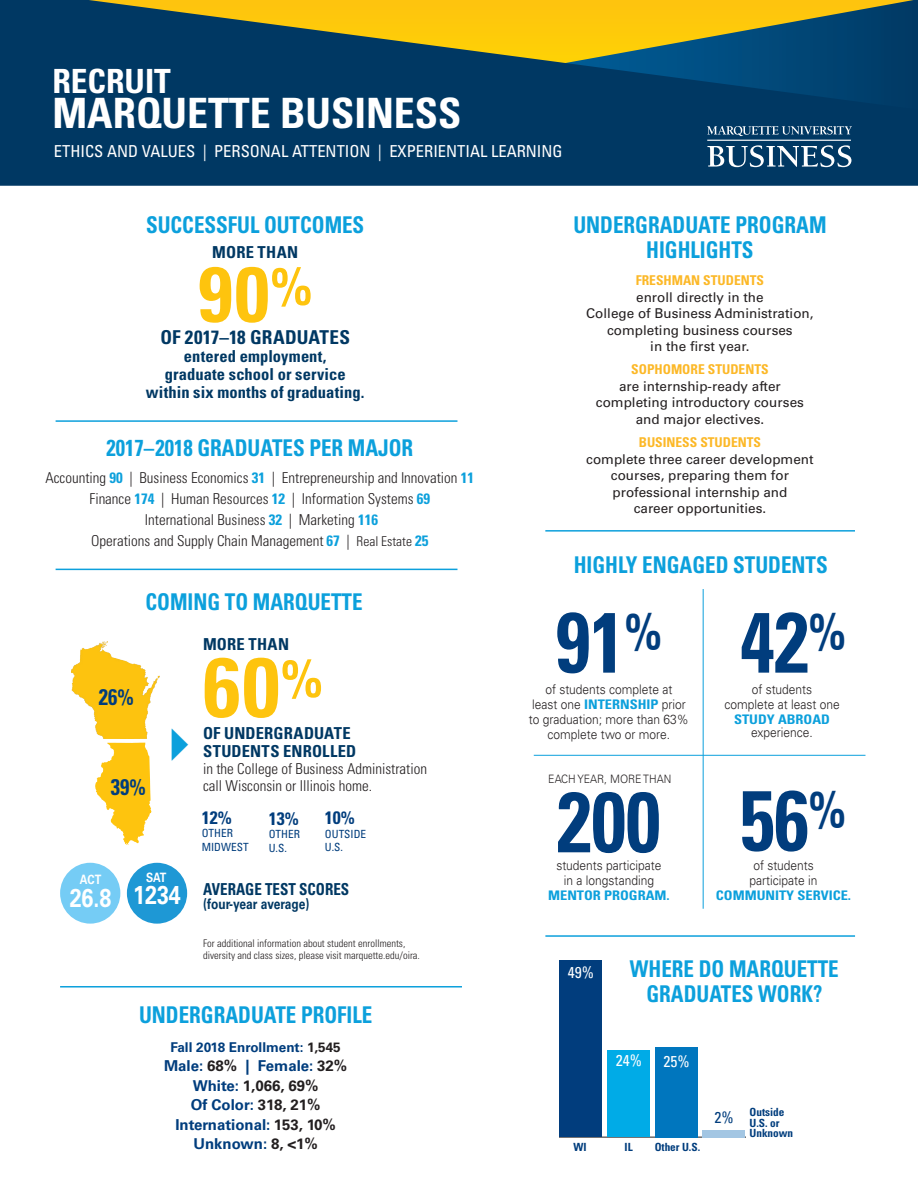
<style>
.page{position:relative;width:918px;height:1188px;background:#fff}
.page>*{position:absolute;margin:0;border:0;box-sizing:border-box;transform-origin:0 0}
.t1{font:700 condensed 85.35px "Univers LT Std";color:#013d7d;scale:.91 1}
.body_2{font:700 condensed 84.15px "Univers LT Std";color:#fec40e}
.body_2-2{font:700 condensed 78px "Univers LT Std";color:#fec40e}
.t2{font:700 condensed 52.35px "Univers LT Std";color:#013d7d;scale:.91 1}
.t3{font:45px "Creative Arrows LT One";color:#0ca0dc}
.t4{font:700 condensed 41.85px "Univers LT Std";color:#fff}
.t5{font:700 condensed 33.3px "Univers LT Std";color:#fff}
.t6{font:700 25.8px "Univers LT Std";color:#fff;scale:.83 1}
.Headers{font:700 condensed 23.1px/25.2px "Univers LT Std";color:#0ca0dc;text-align:center;scale:.91 1}
.t7{font:700 condensed 22.5px "Univers LT Std";color:#013d7d;scale:.93 1}
.body_2-3{font:700 condensed 19.2px "Univers LT Std";letter-spacing:.005em;color:#003863}
.t8{font:700 condensed 18px "Univers LT Std";color:#013d7d}
.body_2-4{font:700 condensed 16.5px/18px "Univers LT Std";letter-spacing:.01em;color:#003863;text-align:center}
.t9{font:condensed 16.5px "Univers LT Std";color:#fff}
.body_2-5{font:700 condensed 16.5px "Univers LT Std";letter-spacing:.01em;color:#003863;scale:.91 1}
.t10{font:condensed 15.75px "Univers LT Std";color:#fff}
.t11{font:condensed 15.75px "Univers LT Std";color:#013d7d}
.body_2-6{font:300 condensed 15px/21px "Univers LT Std";color:#231f20;text-align:center}
.t12{font:700 15px "Univers LT Std";color:#013d7d}
.t13{font:700 15px "Univers LT Std";color:#231f20}
.t14{font:700 14.4px "Univers LT Std";letter-spacing:-.01em;color:#003863;scale:.83 1}
.t15{font:13.5px/16.5px "Univers LT Std";color:#231f20;text-align:center}
.t16{font:700 13.5px "Univers LT Std";color:#013d7d}
.t17{font:300 13.2px/15px "Univers LT Std";color:#231f20;text-align:center;scale:.91 1}
.t18{font:700 12.9px "Univers LT Std";letter-spacing:-.01em;color:#fff;scale:.83 1}
.t19{font:300 11.55px "Univers LT Std";color:#231f20;scale:.91 1}
.t20{font:700 condensed 11.25px "Univers LT Std";color:#013d7d}
.t21{font:condensed 11.25px/13.5px "Univers LT Std";color:#013d7d}
.t22{font:300 condensed 10.5px/12px "Univers LT Std";color:#231f20}
.s1{font-weight:700;color:#0ca0dc}
.s2{font-size:13.5px}
.s3{font-weight:700;font-stretch:condensed;color:#fcb827}
.s4{color:#231f20}
.s5{color:#013d7d}
.s6{font-weight:700;font-stretch:condensed;color:#0ca0dc}
</style>
<div class="page">
<svg style="left:0;top:0;width:918px;height:186px;background:#285057"></svg>
<img style="left:71px;top:641px;width:88px;height:97px">
<svg style="left:95px;top:743px;width:56px;height:102px"></svg>
<hr style="left:56px;top:569px;width:401px;height:1px;background:#0ca0dc">
<hr style="left:60px;top:986px;width:402px;height:2px;background:#0ca0dc">
<hr style="left:56px;top:420px;width:401px;height:2px;background:#0ca0dc">
<hr style="left:534px;top:755px;width:331px;height:1px;background:#0ca0dc">
<hr style="left:703px;top:589px;width:1px;height:320px;background:#0ca0dc">
<hr style="left:559px;top:1137px;width:186px;height:1px;background:#231f20">
<div style="left:702px;top:1130px;width:43px;height:7px;background:#a3c6e3"></div>
<div style="left:655px;top:1047px;width:43px;height:90px;background:#0076be"></div>
<div style="left:607px;top:1051px;width:43px;height:86px;background:#00abe7"></div>
<div style="left:560px;top:961px;width:42px;height:176px;background:#013d7d"></div>
<hr style="left:545px;top:935px;width:310px;height:2px;background:#0ca0dc">
<hr style="left:545px;top:530px;width:310px;height:2px;background:#0ca0dc">
<svg style="left:707px;top:126px;width:145px;height:10px"></svg>
<hr style="left:707px;top:140px;width:144px;height:1px;background:#fff">
<svg style="left:707px;top:145px;width:144px;height:22px"></svg>
<div style="left:60px;top:863px;width:60px;height:61px;background:#75ccf5;border-radius:50%"></div>
<div style="left:127px;top:863px;width:60px;height:61px;background:#1e98d5;border-radius:50%"></div>
<p class="t5" style="left:52px;top:61px;width:120px">RECRUIT</p>
<p class="t4" style="left:52px;top:88px;width:411px">MARQUETTE BUSINESS</p>
<p class="t9" style="left:54px;top:141px;width:510px">ETHICS AND VALUES | PERSONAL ATTENTION | EXPERIENTIAL LEARNING</p>
<p class="Headers" style="left:146px;top:212px;width:241px">SUCCESSFUL OUTCOMES</p>
<p class="body_2-4" style="left:212px;top:243px;width:88px">MORE THAN</p>
<p class="body_2-2" style="left:198px;top:246px;width:116px">90<sup>%</sup></p>
<p class="body_2-3" style="left:160px;top:325px;width:191px">OF 2017–18 GRADUATES</p>
<p class="body_2-4" style="left:146px;top:347px;width:220px">entered employment,<br>graduate school or service within six months of graduating.</p>
<p class="Headers" style="left:106px;top:435px;width:339px">2017–2018 GRADUATES PER MAJOR</p>
<p class="body_2-6" style="left:45px;top:467px;width:430px">Accounting <span class="s1">90</span> | Business Economics <span class="s1">31</span> | Entrepreneurship and Innovation <span class="s1">11<br></span>Finance <span class="s1">174</span> | Human Resources <span class="s1">12</span> | Information Systems <span class="s1">69</span></p>
<p class="body_2-6" style="left:91px;top:509px;width:339px">International Business <span class="s1">32</span> | Marketing <span class="s1">116<br></span>Operations and Supply Chain Management <span class="s1">67</span> | <span class="s2">Real Estate</span> <span class="s1">25</span></p>
<p class="Headers" style="left:573px;top:212px;width:280px">UNDERGRADUATE PROGRAM</p>
<p class="Headers" style="left:646px;top:237px;width:119px">HIGHLIGHTS</p>
<p class="t15" style="left:586px;top:272px;width:229px"><span class="s3">FRESHMAN STUDENTS<br></span>enroll directly in the<br>College of Business Administration, completing business courses<br>in the first year.</p>
<p class="t15" style="left:596px;top:362px;width:210px"><span class="s3">SOPHOMORE STUDENTS<br></span>are internship-ready after completing introductory courses and major electives.</p>
<p class="t15" style="left:586px;top:434px;width:229px"><span class="s3">BUSINESS STUDENTS<br></span>complete three career development courses, preparing them for professional internship and<br>career opportunities.</p>
<p class="Headers" style="left:574px;top:552px;width:281px">HIGHLY ENGAGED STUDENTS</p>
<p class="Headers" style="left:146px;top:589px;width:240px">COMING TO MARQUETTE</p>
<p class="body_2-4" style="left:203px;top:635px;width:88px">MORE THAN</p>
<p class="body_2" style="left:203px;top:636px;width:121px">60<sup>%</sup></p>
<p class="body_2-4" style="left:203px;top:724px;width:155px;text-align:left">OF UNDERGRADUATE<br>STUDENTS ENROLLED</p>
<p class="body_2-6" style="left:203px;top:761px;width:226px;line-height:16.5px;text-align:left">in the College of Business Administration call Wisconsin or Illinois home.</p>
<p class="t7" style="left:99px;top:683px;width:39px">26%</p>
<p class="t3" style="left:172px;top:725px;width:18px">z</p>
<p class="t7" style="left:111px;top:773px;width:39px">39%</p>
<p class="t18" style="left:80px;top:872px;width:27px">ACT</p>
<p class="t6" style="left:70px;top:882px;width:52px">26.8</p>
<p class="t18" style="left:146px;top:870px;width:26px">SAT</p>
<p class="t6" style="left:133px;top:880px;width:59px">1234</p>
<p class="t8" style="left:202px;top:806px;width:31px">12%</p>
<p class="t21" style="left:202px;top:826px;width:33px">OTHER</p>
<p class="t21" style="left:202px;top:840px;width:48px">MIDWEST</p>
<p class="t8" style="left:269px;top:807px;width:31px">13%</p>
<p class="t21" style="left:269px;top:827px;width:33px">OTHER<br>U.S.</p>
<p class="t8" style="left:325px;top:807px;width:31px">10%</p>
<p class="t21" style="left:325px;top:827px;width:43px">OUTSIDE<br>U.S.</p>
<p class="body_2-5" style="left:203px;top:879px;width:162px">AVERAGE TEST SCORES</p>
<p class="t14" style="left:203px;top:896px;width:129px">(four-year average)</p>
<p class="t22" style="left:203px;top:937px;width:218px">For additional information about student enrollments, diversity and class sizes, please visit marquette.edu/oira.</p>
<p class="Headers" style="left:139px;top:1002px;width:258px">UNDERGRADUATE PROFILE</p>
<p class="t16" style="left:170px;top:1039px;width:172px">Fall 2018 Enrollment: <span class="s4">1,545</span></p>
<p class="t12" style="left:164px;top:1057px;width:185px">Male: <span class="s4">68%</span> | Female: <span class="s4">32%</span></p>
<p class="t13" style="left:193px;top:1077px;width:127px"><span class="s5">White:</span> 1,066, 69%</p>
<p class="t12" style="left:191px;top:1096px;width:131px">Of Color: <span class="s4">318, 21%</span></p>
<p class="t12" style="left:175px;top:1116px;width:162px">International: <span class="s4">153, 10%</span></p>
<p class="t12" style="left:193px;top:1135px;width:126px">Unknown: <span class="s4">8, &lt;1%</span></p>
<p class="t1" style="left:556px;top:590px;width:118px">91<sup>%</sup></p>
<p class="t1" style="left:740px;top:590px;width:118px">42<sup>%</sup></p>
<p class="t17" style="left:529px;top:682px;width:177px">of students complete at<br>least one <span class="s6">INTERNSHIP</span> prior to graduation; more than 63% complete two or more.</p>
<p class="t19" style="left:548px;top:772px;width:137px">EACH YEAR, MORE THAN</p>
<p class="t1" style="left:557px;top:770px;width:115px">200</p>
<p class="t17" style="left:548px;top:858px;width:135px">students participate<br>in a longstanding<br><span class="s6">MENTOR PROGRAM.</span></p>
<p class="t17" style="left:724px;top:682px;width:128px">of students<br>complete at least one<br><span class="s6">STUDY ABROAD</span></p>
<p class="t17" style="left:751px;top:725px;width:69px">experience.</p>
<p class="t1" style="left:740px;top:768px;width:77px">56</p>
<p class="t2" style="left:809px;top:778px;width:42px">%</p>
<p class="t17" style="left:716px;top:858px;width:150px">of students<br>participate in<br><span class="s6">COMMUNITY SERVICE.</span></p>
<p class="t10" style="left:568px;top:962px;width:28px">49%</p>
<p class="Headers" style="left:630px;top:956px;width:231px">WHERE DO MARQUETTE<br>GRADUATES WORK?</p>
<p class="t10" style="left:616px;top:1051px;width:28px">24%</p>
<p class="t10" style="left:664px;top:1051px;width:28px">25%</p>
<p class="t11" style="left:714px;top:1108px;width:21px">2%</p>
<p class="t20" style="left:750px;top:1105px;width:36px">Outside</p>
<p class="t20" style="left:750px;top:1116px;width:31px">U.S. or</p>
<p class="t20" style="left:750px;top:1126px;width:45px">Unknown</p>
<p class="t20" style="left:573px;top:1140px;width:15px">WI</p>
<p class="t20" style="left:625px;top:1140px;width:10px">IL</p>
<p class="t20" style="left:655px;top:1140px;width:47px">Other U.S.</p>
</div>
